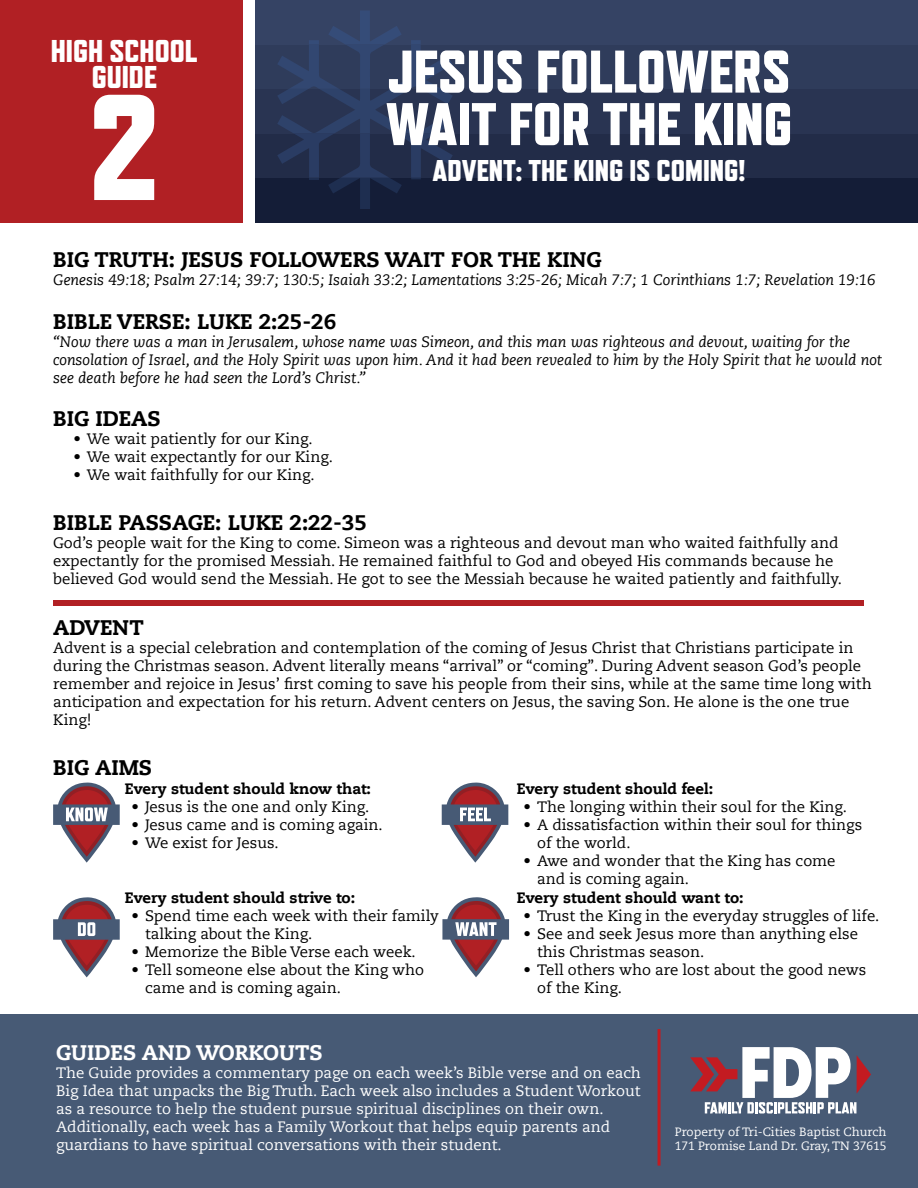
<style>
.page{position:relative;width:918px;height:1188px;background:#fff}
.page>*{position:absolute;margin:0;border:0;box-sizing:border-box;transform-origin:0 0}
.t1{font:800 150px "Refrigerator Deluxe";color:#fff}
.t2{font:800 60px/52.5px "Refrigerator Deluxe";color:#fff}
.t3{font:800 31.5px/25.5px "Refrigerator Deluxe";color:#fff;text-align:center}
.t4{font:800 30px "Refrigerator Deluxe";color:#fff}
.t5{font:800 21px "Caecilia LT Std";color:#000}
.t6{font:800 21px "Caecilia LT Std";color:#fff}
.t7{font:15px/18px "Caecilia LT Std";color:#000}
.t8{font:italic 15px/18px "Caecilia LT Std";color:#000}
.t9{font:15px/18px "Caecilia LT Std";color:#fff}
.t10{font:800 15px "Caecilia LT Std";color:#000}
.t11{font:12px/14.4px "Caecilia LT Std";color:#fff}
</style>
<div class="page">
<div style="left:256px;top:0;width:662px;height:222px;background:#141d37"></div>
<div style="left:256px;top:133px;width:662px;height:45px;background:#222c48"></div>
<div style="left:256px;top:89px;width:662px;height:44px;background:#293452"></div>
<div style="left:256px;top:44px;width:662px;height:45px;background:#2f3c5b"></div>
<div style="left:256px;top:0;width:662px;height:44px;background:#354364"></div>
<svg style="left:277px;top:10px;width:176px;height:199px"></svg>
<div style="left:0;top:0;width:243px;height:222px;background:#b12024"></div>
<div style="left:53px;top:601px;width:810px;height:5px;background:#b12024"></div>
<div style="left:0;top:1014px;width:918px;height:174px;background:#475a75"></div>
<hr style="left:658px;top:1029px;width:3px;height:137px;background:#c31b21">
<svg style="left:690px;top:1047px;width:181px;height:67px"></svg>
<svg style="left:53px;top:782px;width:67px;height:81px"></svg>
<svg style="left:53px;top:897px;width:67px;height:80px"></svg>
<svg style="left:442px;top:782px;width:66px;height:81px"></svg>
<svg style="left:442px;top:897px;width:67px;height:80px"></svg>
<h3 class="t3" style="left:51px;top:38px;width:148px">HIGH SCHOOL<br>GUIDE</h3>
<h1 class="t1" style="left:88px;top:59px;width:73px">2</h1>
<h2 class="t2" style="left:386px;top:45px;width:408px">JESUS FOLLOWERS<br>WAIT FOR THE KING</h2>
<h3 class="t4" style="left:433px;top:153px;width:314px">ADVENT: THE KING IS COMING!</h3>
<h3 class="t5" style="left:53px;top:247px;width:550px">BIG TRUTH: JESUS FOLLOWERS WAIT FOR THE KING</h3>
<p class="t8" style="left:53px;top:272px;width:824px">Genesis 49:18; Psalm 27:14; 39:7; 130:5; Isaiah 33:2; Lamentations 3:25-26; Micah 7:7; 1 Corinthians 1:7; Revelation 19:16</p>
<h3 class="t5" style="left:53px;top:308px;width:285px">BIBLE VERSE: LUKE 2:25-26</h3>
<p class="t8" style="left:53px;top:333px;width:831px">“Now there was a man in Jerusalem, whose name was Simeon, and this man was righteous and devout, waiting for the consolation of Israel, and the Holy Spirit was upon him. And it had been revealed to him by the Holy Spirit that he would not see death before he had seen the Lord’s Christ.”</p>
<h3 class="t5" style="left:53px;top:406px;width:109px">BIG IDEAS</h3>
<p class="t7" style="left:73px;top:430px;width:241px">• We wait patiently for our King.</p>
<p class="t7" style="left:73px;top:448px;width:261px">• We wait expectantly for our King.</p>
<p class="t7" style="left:73px;top:466px;width:243px">• We wait faithfully for our King.</p>
<h3 class="t5" style="left:53px;top:510px;width:315px">BIBLE PASSAGE: LUKE 2:22-35</h3>
<p class="t7" style="left:53px;top:534px;width:790px">God’s people wait for the King to come. Simeon was a righteous and devout man who waited faithfully and expectantly for the promised Messiah. He remained faithful to God and obeyed His commands because he believed God would send the Messiah. He got to see the Messiah because he waited patiently and faithfully.</p>
<h3 class="t5" style="left:53px;top:614px;width:92px">ADVENT</h3>
<p class="t7" style="left:53px;top:639px;width:820px">Advent is a special celebration and contemplation of the coming of Jesus Christ that Christians participate in during the Christmas season. Advent literally means “arrival” or “coming”. During Advent season God’s people remember and rejoice in Jesus’ first coming to save his people from their sins, while at the same time long with anticipation and expectation for his return. Advent centers on Jesus, the saving Son. He alone is the one true King!</p>
<h3 class="t5" style="left:53px;top:755px;width:101px">BIG AIMS</h3>
<p class="t10" style="left:125px;top:780px;width:248px">Every student should know that:</p>
<p class="t7" style="left:132px;top:798px;width:239px">• Jesus is the one and only King.</p>
<p class="t7" style="left:132px;top:816px;width:253px">• Jesus came and is coming again.</p>
<p class="t7" style="left:132px;top:834px;width:149px">• We exist for Jesus.</p>
<p class="t10" style="left:125px;top:889px;width:232px">Every student should strive to:</p>
<p class="t7" style="left:145px;top:907px;width:295px;text-indent:-14px">• Spend time each week with their family talking about the King.</p>
<p class="t7" style="left:132px;top:943px;width:286px">• Memorize the Bible Verse each week.</p>
<p class="t7" style="left:145px;top:961px;width:281px;text-indent:-14px">• Tell someone else about the King who came and is coming again.</p>
<p class="t10" style="left:517px;top:780px;width:198px">Every student should feel:</p>
<p class="t7" style="left:524px;top:798px;width:325px">• The longing within their soul for the King.</p>
<p class="t7" style="left:537px;top:816px;width:327px;text-indent:-14px">• A dissatisfaction within their soul for things of the world.</p>
<p class="t7" style="left:537px;top:852px;width:300px;text-indent:-14px">• Awe and wonder that the King has come and is coming again.</p>
<p class="t10" style="left:517px;top:889px;width:228px">Every student should want to:</p>
<p class="t7" style="left:524px;top:907px;width:357px">• Trust the King in the everyday struggles of life.</p>
<p class="t7" style="left:537px;top:925px;width:322px;text-indent:-14px">• See and seek Jesus more than anything else this Christmas season.</p>
<p class="t7" style="left:537px;top:961px;width:331px;text-indent:-14px">• Tell others who are lost about the good news of the King.</p>
<h3 class="t6" style="left:56px;top:1040px;width:268px">GUIDES AND WORKOUTS</h3>
<p class="t9" style="left:56px;top:1064px;width:586px">The Guide provides a commentary page on each week’s Bible verse and on each Big Idea that unpacks the Big Truth. Each week also includes a Student Workout as a resource to help the student pursue spiritual disciplines on their own.<br>Additionally, each week has a Family Workout that helps equip parents and guardians to have spiritual conversations with their student.</p>
<p class="t11" style="left:675px;top:1125px;width:213px">Property of Tri-Cities Baptist Church<br>171 Promise Land Dr. Gray, TN 37615</p>
</div>
